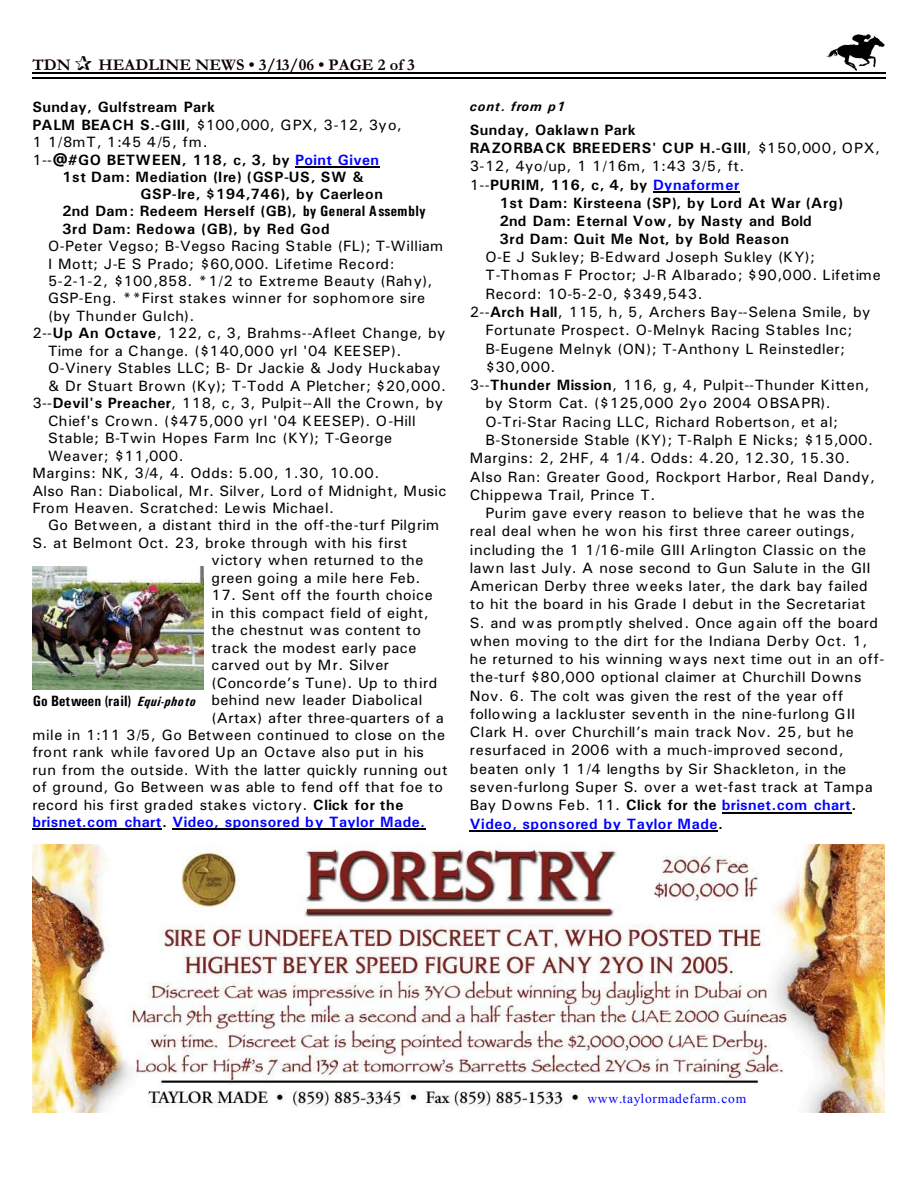
<style>
.page{position:relative;width:918px;height:1188px;background:#fff}
.page>*{position:absolute;margin:0;border:0;box-sizing:border-box;transform-origin:0 0}
.t1{font:700 16.5px "Garamond";letter-spacing:.005em;color:#0f0000}
.t2{font:15px "Univers";letter-spacing:.03em;color:#000}
.t3{font:15px "Univers";letter-spacing:.01em;color:#000}
.t4{font:700 15px "Univers";letter-spacing:.035em;color:#000}
.t5{font:700 15px "Univers";letter-spacing:.03em;color:#00f}
.t6{font:700 15px "Univers";letter-spacing:.01em;color:#000}
.t7{font:15px "Univers";letter-spacing:.06em;color:#000}
.t8{font:700 15px "Univers";letter-spacing:.055em;color:#000}
.t9{font:700 15px "Univers Condensed";color:#000}
.t10{font:13.5px "Times New Roman";letter-spacing:.06em;color:#00f}
.t11{font:italic 700 13.5px "Univers";letter-spacing:.065em;color:#000}
.s1{font-weight:700}
.s2{font-weight:400}
.s3{color:#00f}
.s4{font-family:"Univers Condensed"}
.s5{color:#000}
.s6{font-style:italic;font-size:13.5px}
.s7{font-weight:400;color:#000}
</style>
<div class="page">
<img style="left:826px;top:34px;width:59px;height:36px">
<hr style="left:32px;top:72px;width:853px;height:1px;background:#000">
<hr style="left:32px;top:77px;width:853px;height:2px;background:#000">
<img style="left:32px;top:844px;width:852px;height:269px">
<img style="left:33px;top:567px;width:171px;height:123px">
<hr style="left:295px;top:166px;width:85px;height:1px;background:#000">
<hr style="left:32px;top:829px;width:130px;height:1px;background:#000">
<hr style="left:172px;top:829px;width:254px;height:1px;background:#000">
<hr style="left:653px;top:191px;width:87px;height:1px;background:#000">
<hr style="left:722px;top:812px;width:129px;height:1px;background:#000">
<hr style="left:470px;top:830px;width:248px;height:1px;background:#000">
<p class="t1" style="left:32px;top:59px;width:40px">TDN</p>
<p class="t1" style="left:98px;top:59px;width:318px">HEADLINE NEWS • 3/13/06 • PAGE 2 of 3</p>
<p class="t4" style="left:32px;top:102px;width:184px">Sunday, Gulfstream Park</p>
<p class="t2" style="left:32px;top:119px;width:371px"><span class="s1">PALM BEACH S.-GIII</span>, $100,000, GPX, 3-12, 3yo,</p>
<p class="t2" style="left:32px;top:137px;width:177px">1 1/8mT, 1:45 4/5, fm.</p>
<p class="t4" style="left:32px;top:154px;width:348px"><span class="s2">1--</span>@#GO BETWEEN, 118, c, 3, by <span class="s3">Point Given</span></p>
<p class="t8" style="left:62px;top:171px;width:303px">1st Dam: Mediation (Ire) (GSP-US, SW &amp;</p>
<p class="t4" style="left:140px;top:189px;width:244px">GSP-Ire, $194,746), by Caerleon</p>
<p class="t4" style="left:62px;top:206px;width:365px">2nd Dam: Redeem Herself (GB), <span class="s4">by General Assembly</span></p>
<p class="t4" style="left:62px;top:223px;width:269px">3rd Dam: Redowa (GB), by Red God</p>
<p class="t2" style="left:48px;top:241px;width:397px">O-Peter Vegso; B-Vegso Racing Stable (FL); T-William</p>
<p class="t2" style="left:48px;top:258px;width:348px">I Mott; J-E S Prado; $60,000. Lifetime Record:</p>
<p class="t2" style="left:48px;top:276px;width:386px">5-2-1-2, $100,858. *1/2 to Extreme Beauty (Rahy),</p>
<p class="t2" style="left:48px;top:293px;width:379px">GSP-Eng. **First stakes winner for sophomore sire</p>
<p class="t2" style="left:48px;top:311px;width:148px">(by Thunder Gulch).</p>
<p class="t2" style="left:32px;top:328px;width:415px">2--<span class="s1">Up An Octave</span>, 122, c, 3, Brahms--Afleet Change, by</p>
<p class="t2" style="left:48px;top:346px;width:355px">Time for a Change. ($140,000 yrl '04 KEESEP).</p>
<p class="t2" style="left:48px;top:363px;width:394px">O-Vinery Stables LLC; B- Dr Jackie &amp; Jody Huckabay</p>
<p class="t2" style="left:48px;top:380px;width:399px">&amp; Dr Stuart Brown (Ky); T-Todd A Pletcher; $20,000.</p>
<p class="t2" style="left:32px;top:398px;width:412px">3--<span class="s1">Devil's Preacher</span>, 118, c, 3, Pulpit--All the Crown, by</p>
<p class="t3" style="left:48px;top:415px;width:369px">Chief's Crown. ($475,000 yrl '04 KEESEP). O-Hill</p>
<p class="t2" style="left:48px;top:433px;width:346px">Stable; B-Twin Hopes Farm Inc (KY); T-George</p>
<p class="t2" style="left:48px;top:450px;width:137px">Weaver; $11,000.</p>
<p class="t2" style="left:32px;top:468px;width:349px">Margins: NK, 3/4, 4. Odds: 5.00, 1.30, 10.00.</p>
<p class="t3" style="left:32px;top:485px;width:416px">Also Ran: Diabolical, Mr. Silver, Lord of Midnight, Music</p>
<p class="t3" style="left:32px;top:503px;width:303px">From Heaven. Scratched: Lewis Michael.</p>
<p class="t3" style="left:48px;top:520px;width:393px">Go Between, a distant third in the off-the-turf Pilgrim</p>
<p class="t2" style="left:32px;top:538px;width:376px">S. at Belmont Oct. 23, broke through with his first</p>
<p class="t2" style="left:212px;top:555px;width:213px">victory when returned to the</p>
<p class="t2" style="left:212px;top:573px;width:211px">green going a mile here Feb.</p>
<p class="t2" style="left:212px;top:590px;width:223px">17. Sent off the fourth choice</p>
<p class="t2" style="left:212px;top:607px;width:219px">in this compact field of eight,</p>
<p class="t2" style="left:212px;top:625px;width:211px">the chestnut was content to</p>
<p class="t2" style="left:212px;top:642px;width:206px">track the modest early pace</p>
<p class="t2" style="left:212px;top:660px;width:179px">carved out by Mr. Silver</p>
<p class="t2" style="left:212px;top:677px;width:227px">(Concorde’s Tune). Up to third</p>
<p class="t2" style="left:212px;top:695px;width:212px">behind new leader Diabolical</p>
<p class="t2" style="left:212px;top:712px;width:234px">(Artax) after three-quarters of a</p>
<p class="t2" style="left:32px;top:730px;width:414px">mile in 1:11 3/5, Go Between continued to close on the</p>
<p class="t3" style="left:32px;top:747px;width:393px">front rank while favored Up an Octave also put in his</p>
<p class="t2" style="left:32px;top:765px;width:417px">run from the outside. With the latter quickly running out</p>
<p class="t2" style="left:32px;top:782px;width:412px">of ground, Go Between was able to fend off that foe to</p>
<p class="t2" style="left:32px;top:799px;width:372px">record his first graded stakes victory. <span class="s1">Click for the</span></p>
<p class="t5" style="left:32px;top:817px;width:394px">brisnet.com chart<span class="s5">.</span> Video, sponsored by Taylor Made.</p>
<p class="t9" style="left:33px;top:696px;width:164px">Go Between (rail) <span class="s6">Equi-photo</span></p>
<p class="t11" style="left:470px;top:102px;width:97px">cont. from p1</p>
<p class="t4" style="left:470px;top:124px;width:168px">Sunday, Oaklawn Park</p>
<p class="t6" style="left:470px;top:143px;width:412px">RAZORBACK BREEDERS' CUP H.-GIII<span class="s2">, $150,000, OPX,</span></p>
<p class="t2" style="left:470px;top:161px;width:276px">3-12, 4yo/up, 1 1/16m, 1:43 3/5, ft.</p>
<p class="t4" style="left:470px;top:179px;width:271px"><span class="s2">1--</span>PURIM, 116, c, 4, by <span class="s3">Dynaformer</span></p>
<p class="t4" style="left:500px;top:197px;width:345px">1st Dam: Kirsteena (SP), by Lord At War (Arg)</p>
<p class="t6" style="left:500px;top:216px;width:314px">2nd Dam: Eternal Vow, by Nasty and Bold</p>
<p class="t4" style="left:500px;top:234px;width:291px">3rd Dam: Quit Me Not, by Bold Reason</p>
<p class="t2" style="left:485px;top:252px;width:331px">O-E J Sukley; B-Edward Joseph Sukley (KY);</p>
<p class="t7" style="left:485px;top:270px;width:397px">T-Thomas F Proctor; J-R Albarado; $90,000. Lifetime</p>
<p class="t2" style="left:485px;top:288px;width:219px">Record: 10-5-2-0, $349,543.</p>
<p class="t2" style="left:470px;top:307px;width:402px">2--<span class="s1">Arch Hall</span>, 115, h, 5, Archers Bay--Selena Smile, by</p>
<p class="t2" style="left:485px;top:325px;width:369px">Fortunate Prospect. O-Melnyk Racing Stables Inc;</p>
<p class="t2" style="left:485px;top:343px;width:361px">B-Eugene Melnyk (ON); T-Anthony L Reinstedler;</p>
<p class="t2" style="left:485px;top:362px;width:72px">$30,000.</p>
<p class="t2" style="left:470px;top:380px;width:401px">3--<span class="s1">Thunder Mission</span>, 116, g, 4, Pulpit--Thunder Kitten,</p>
<p class="t2" style="left:485px;top:398px;width:347px">by Storm Cat. ($125,000 2yo 2004 OBSAPR).</p>
<p class="t3" style="left:485px;top:416px;width:354px">O-Tri-Star Racing LLC, Richard Robertson, et al;</p>
<p class="t2" style="left:485px;top:435px;width:389px">B-Stonerside Stable (KY); T-Ralph E Nicks; $15,000.</p>
<p class="t2" style="left:470px;top:453px;width:382px">Margins: 2, 2HF, 4 1/4. Odds: 4.20, 12.30, 15.30.</p>
<p class="t2" style="left:470px;top:471px;width:407px">Also Ran: Greater Good, Rockport Harbor, Real Dandy,</p>
<p class="t2" style="left:470px;top:489px;width:187px">Chippewa Trail, Prince T.</p>
<p class="t2" style="left:485px;top:508px;width:381px">Purim gave every reason to believe that he was the</p>
<p class="t2" style="left:470px;top:526px;width:387px">real deal when he won his first three career outings,</p>
<p class="t2" style="left:470px;top:544px;width:398px">including the 1 1/16-mile GIII Arlington Classic on the</p>
<p class="t3" style="left:470px;top:562px;width:402px">lawn last July. A nose second to Gun Salute in the GII</p>
<p class="t2" style="left:470px;top:581px;width:400px">American Derby three weeks later, the dark bay failed</p>
<p class="t2" style="left:470px;top:599px;width:397px">to hit the board in his Grade I debut in the Secretariat</p>
<p class="t2" style="left:470px;top:617px;width:410px">S. and was promptly shelved. Once again off the board</p>
<p class="t2" style="left:470px;top:636px;width:399px">when moving to the dirt for the Indiana Derby Oct. 1,</p>
<p class="t2" style="left:470px;top:654px;width:416px">he returned to his winning ways next time out in an off-</p>
<p class="t2" style="left:470px;top:672px;width:393px">the-turf $80,000 optional claimer at Churchill Downs</p>
<p class="t2" style="left:470px;top:690px;width:375px">Nov. 6. The colt was given the rest of the year off</p>
<p class="t3" style="left:470px;top:709px;width:387px">following a lackluster seventh in the nine-furlong GII</p>
<p class="t2" style="left:470px;top:727px;width:386px">Clark H. over Churchill’s main track Nov. 25, but he</p>
<p class="t2" style="left:470px;top:745px;width:375px">resurfaced in 2006 with a much-improved second,</p>
<p class="t2" style="left:470px;top:763px;width:378px">beaten only 1 1/4 lengths by Sir Shackleton, in the</p>
<p class="t2" style="left:470px;top:782px;width:404px">seven-furlong Super S. over a wet-fast track at Tampa</p>
<p class="t5" style="left:470px;top:800px;width:388px"><span class="s7">Bay Downs Feb. 11.</span> <span class="s5">Click for the</span> brisnet.com chart<span class="s5">.</span></p>
<p class="t5" style="left:470px;top:818px;width:255px">Video, sponsored by Taylor Made<span class="s5">.</span></p>
<p class="t10" style="left:587px;top:1094px;width:160px">www.taylormadefarm.com</p>
</div>
